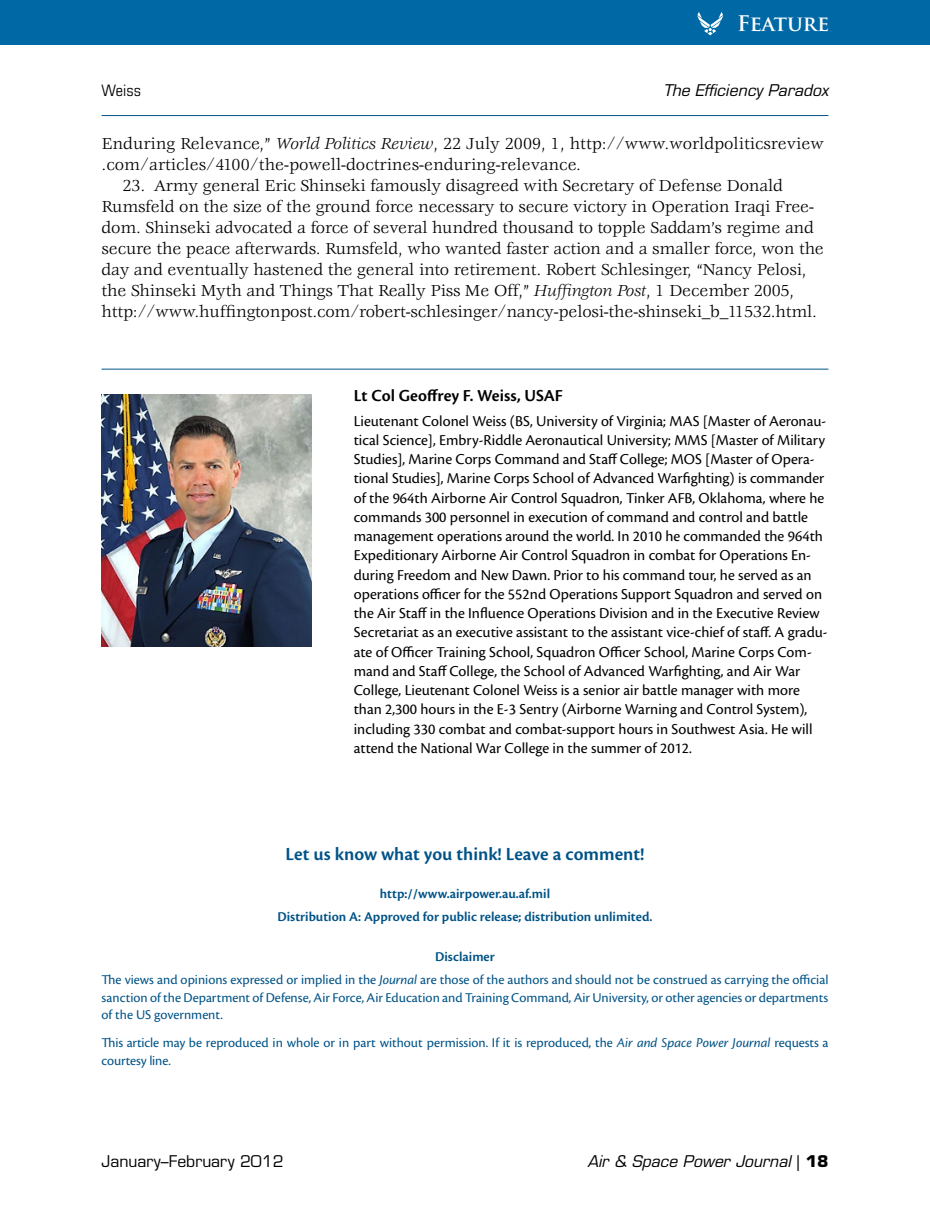
<style>
.page{position:relative;width:930px;height:1229px;background:#fff}
.page>*{position:absolute;margin:0;border:0;box-sizing:border-box;transform-origin:0 0}
.t1{font:700 21px "Trajan Pro";letter-spacing:-.01em;color:#fff}
.t2{font:600 19.25px "Cronos Pro";color:#005387}
.t3{font:17.5px/21px "Veljovic Std";letter-spacing:-.01em;color:#000}
.t4{font:600 17.5px "Cronos Pro";color:#000}
.t5{font:15.75px/19.2px "Cronos Pro";color:#000}
.t6{font:italic 15.75px "Eurostile LT Std";color:#000}
.t7{font:15.75px "Eurostile LT Std";color:#000}
.t8{font:condensed 15.75px "Eurostile LT Std";color:#000}
.t9{font:14px/17.5px "Cronos Pro";color:#005387}
.t10{font:600 14px/22.8px "Cronos Pro";color:#005387;text-align:center}
.s1{font-style:italic}
.s2{font-weight:600}
.s3{font-style:normal}
.s4{font-weight:700;font-style:normal}
</style>
<div class="page">
<hr style="left:102px;top:115px;width:726px;height:1px;background:#005387">
<div style="left:0;top:0;width:929px;height:45px;background:#0069a5"></div>
<svg style="left:697px;top:12px;width:26px;height:23px"></svg>
<hr style="left:102px;top:369px;width:726px;height:1px;background:#005387">
<img style="left:102px;top:394px;width:210px;height:252px">
<h1 class="t1" style="left:737px;top:10px;width:93px">Feature</h1>
<p class="t8" style="left:102px;top:81px;width:41px">Weiss</p>
<p class="t6" style="left:663px;top:81px;width:167px">The Efficiency Paradox</p>
<p class="t3" style="left:102px;top:134px;width:723px">Enduring Relevance,” <span class="s1">World Politics Review</span>, 22 July 2009, 1, http://www.worldpoliticsreview .com/articles/4100/the-powell-doctrines-enduring-relevance.</p>
<p class="t3" style="left:102px;top:176px;width:723px;text-indent:21px">23. Army general Eric Shinseki famously disagreed with Secretary of Defense Donald Rumsfeld on the size of the ground force necessary to secure victory in Operation Iraqi Free&shy;dom. Shinseki advocated a force of several hundred thousand to topple Saddam’s regime and secure the peace afterwards. Rumsfeld, who wanted faster action and a smaller force, won the day and eventually hastened the general into retirement. Robert Schlesinger, “Nancy Pelosi, the Shinseki Myth and Things That Really Piss Me Off,” <span class="s1">Huffington Post</span>, 1 December 2005, http://www.huffingtonpost.com/robert-schlesinger/nancy-pelosi-the-shinseki_b_11532.html.</p>
<p class="t4" style="left:354px;top:385px;width:210px">Lt Col Geoffrey F. Weiss, USAF</p>
<p class="t5" style="left:354px;top:411px;width:475px">Lieutenant Colonel Weiss (BS, University of Virginia; MAS [Master of Aeronau&shy;tical Science], Embry-Riddle Aeronautical University; MMS [Master of Military Studies], Marine Corps Command and Staff College; MOS [Master of Opera&shy;tional Studies], Marine Corps School of Advanced Warfighting) is commander of the 964th Airborne Air Control Squadron, Tinker AFB, Oklahoma, where he commands 300 personnel in execution of command and control and battle management operations around the world. In 2010 he commanded the 964th Expeditionary Airborne Air Control Squadron in combat for Operations En&shy;during Freedom and New Dawn. Prior to his command tour, he served as an operations officer for the 552nd Operations Support Squadron and served on the Air Staff in the Influence Operations Division and in the Executive Review Secretariat as an executive assistant to the assistant vice-chief of staff. A gradu&shy;ate of Officer Training School, Squadron Officer School, Marine Corps Com&shy;mand and Staff College, the School of Advanced Warfighting, and Air War College, Lieutenant Colonel Weiss is a senior air battle manager with more than 2,300 hours in the E-3 Sentry (Airborne Warning and Control System), including 330 combat and combat-support hours in Southwest Asia. He will attend the National War College in the summer of 2012.</p>
<p class="t2" style="left:285px;top:842px;width:360px">Let us know what you think! Leave a comment!</p>
<p class="t10" style="left:277px;top:882px;width:376px">http://www.airpower.au.af.mil<br>Distribution A: Approved for public release; distribution unlimited.</p>
<p class="t9" style="left:102px;top:945px;width:728px;line-height:22.8px;text-align:center"><span class="s2">Disclaimer<br></span>The views and opinions expressed or implied in the <span class="s1">Journal</span> are those of the authors and should not be construed as carrying the official</p>
<p class="t9" style="left:102px;top:988px;width:728px">sanction of the Department of Defense, Air Force, Air Education and Training Command, Air University, or other agencies or departments of the US government.</p>
<p class="t9" style="left:102px;top:1034px;width:728px">This article may be reproduced in whole or in part without permission. If it is reproduced, the <span class="s1">Air and Space Power Journal</span> requests a courtesy line.</p>
<p class="t7" style="left:102px;top:1152px;width:183px">January–February 2012</p>
<p class="t6" style="left:587px;top:1152px;width:242px">Air &amp; Space Power Journal <span class="s3">|</span> <span class="s4">18</span></p>
</div>
